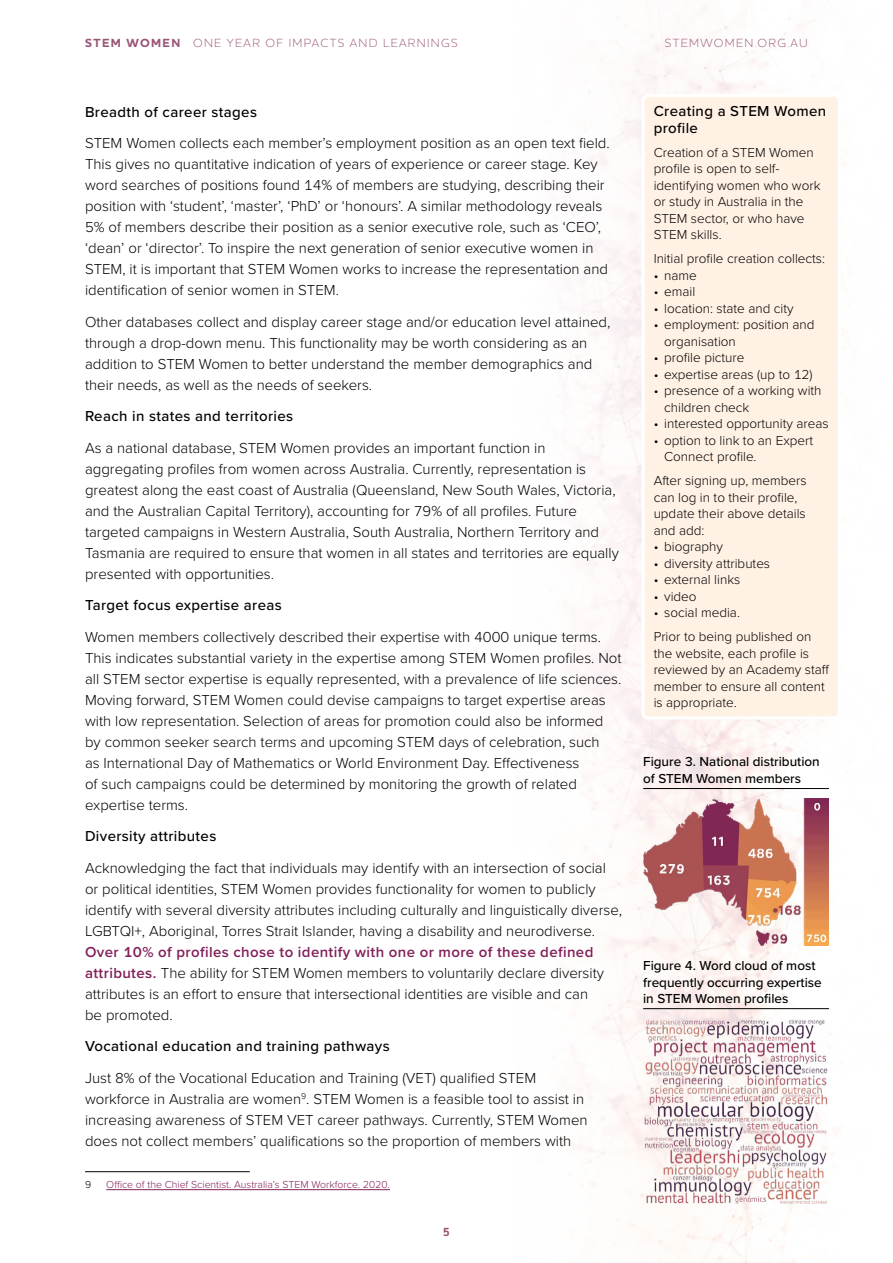
<style>
.page{position:relative;width:893px;height:1263px;background:#fff}
.page>*{position:absolute;margin:0;border:0;box-sizing:border-box;transform-origin:0 0}
.t1{font:300 15px/21px "Proxima Nova";color:#000}
.t2{font:500 15px/16.5px "Proxima Nova";letter-spacing:.025em;color:#000}
.t3{font:300 13.5px/16.5px "Proxima Nova";color:#000}
.t4{font:500 13.5px/16.5px "Proxima Nova";color:#000}
.t5{font:300 12px "Houschka Pro";letter-spacing:.115em;color:#995476}
.t6{font:700 12px "Houschka Pro";color:#995476}
.t7{font:300 10.5px "Proxima Nova";color:#82205a}
.t8{font:300 10.5px "Proxima Nova";color:#000}
.s1{font-weight:700}
.s2{font-weight:600;color:#82205a}
</style>
<div class="page">
<img style="left:85px;top:5px;width:748px;height:1258px">
<hr style="left:85px;top:1171px;width:165px;height:1px;background:#000">
<hr style="left:106px;top:1189px;width:284px;height:1px;background:#82205a">
<div style="left:643px;top:95px;width:196px;height:623px;background:#fff1e4;border-radius:5px"></div>
<div style="left:642px;top:94px;width:199px;height:625px;border:3px solid #fff;border-radius:5px"></div>
<hr style="left:643px;top:788px;width:186px;height:1px;background:#000">
<hr style="left:643px;top:1008px;width:186px;height:1px;background:#000">
<img style="left:643px;top:799px;width:186px;height:146px">
<img style="left:643px;top:1019px;width:186px;height:185px">
<p class="t5" style="left:85px;top:35px;width:374px"><span class="s1">STEM WOMEN</span> ONE YEAR OF IMPACTS AND LEARNINGS</p>
<p class="t5" style="left:665px;top:35px;width:144px">STEMWOMEN.ORG.AU</p>
<p class="t2" style="left:85px;top:103px;width:173px">Breadth of career stages</p>
<p class="t1" style="left:85px;top:132px;width:526px">STEM Women collects each member’s employment position as an open text field.<br>This gives no quantitative indication of years of experience or career stage. Key word searches of positions found 14% of members are studying, describing their position with ‘student’, ‘master’, ‘PhD’ or ‘honours’. A similar methodology reveals 5% of members describe their position as a senior executive role, such as ‘CEO’, ‘dean’ or ‘director’. To inspire the next generation of senior executive women in STEM, it is important that STEM Women works to increase the representation and identification of senior women in STEM.</p>
<p class="t1" style="left:85px;top:310px;width:527px">Other databases collect and display career stage and/or education level attained, through a drop-down menu. This functionality may be worth considering as an addition to STEM Women to better understand the member demographics and their needs, as well as the needs of seekers.</p>
<p class="t2" style="left:85px;top:408px;width:210px">Reach in states and territories</p>
<p class="t1" style="left:85px;top:436px;width:535px">As a national database, STEM Women provides an important function in aggregating profiles from women across Australia. Currently, representation is greatest along the east coast of Australia (Queensland, New South Wales, Victoria, and the Australian Capital Territory), accounting for 79% of all profiles. Future targeted campaigns in Western Australia, South Australia, Northern Territory and Tasmania are required to ensure that women in all states and territories are equally presented with opportunities.</p>
<p class="t2" style="left:85px;top:597px;width:198px">Target focus expertise areas</p>
<p class="t1" style="left:85px;top:625px;width:538px">Women members collectively described their expertise with 4000 unique terms.<br>This indicates substantial variety in the expertise among STEM Women profiles. Not all STEM sector expertise is equally represented, with a prevalence of life sciences.<br>Moving forward, STEM Women could devise campaigns to target expertise areas with low representation. Selection of areas for promotion could also be informed by common seeker search terms and upcoming STEM days of celebration, such<br>as International Day of Mathematics or World Environment Day. Effectiveness<br>of such campaigns could be determined by monitoring the growth of related expertise terms.</p>
<p class="t2" style="left:85px;top:828px;width:133px">Diversity attributes</p>
<p class="t1" style="left:85px;top:856px;width:538px">Acknowledging the fact that individuals may identify with an intersection of social or political identities, STEM Women provides functionality for women to publicly identify with several diversity attributes including culturally and linguistically diverse, LGBTQI+, Aboriginal, Torres Strait Islander, having a disability and neurodiverse.</p>
<p class="t1" style="left:85px;top:940px;width:520px"><span class="s2">Over 10% of profiles chose to identify with one or more of these defined attributes.</span> The ability for STEM Women members to voluntarily declare diversity attributes is an effort to ensure that intersectional identities are visible and can be promoted.</p>
<p class="t2" style="left:85px;top:1038px;width:306px">Vocational education and training pathways</p>
<p class="t1" style="left:85px;top:1066px;width:504px">Just 8% of the Vocational Education and Training (VET) qualified STEM workforce in Australia are women<sup>9</sup>. STEM Women is a feasible tool to assist in increasing awareness of STEM VET career pathways. Currently, STEM Women does not collect members’ qualifications so the proportion of members with</p>
<p class="t8" style="left:85px;top:1176px;width:8px">9</p>
<p class="t7" style="left:106px;top:1176px;width:285px">Office of the Chief Scientist. Australia’s STEM Workforce. 2020.</p>
<p class="t6" style="left:443px;top:1224px;width:9px">5</p>
<p class="t2" style="left:654px;top:103px;width:174px">Creating a STEM Women profile</p>
<p class="t3" style="left:654px;top:143px;width:168px">Creation of a STEM Women profile is open to self&shy;identifying women who work or study in Australia in the<br>STEM sector, or who have<br>STEM skills.</p>
<p class="t3" style="left:654px;top:250px;width:173px">Initial profile creation collects:</p>
<p class="t3" style="left:654px;top:266px;width:45px">• name</p>
<p class="t3" style="left:654px;top:283px;width:43px">• email</p>
<p class="t3" style="left:654px;top:299px;width:141px">• location: state and city</p>
<p class="t3" style="left:664px;top:316px;width:152px;text-indent:-11px">• employment: position and organisation</p>
<p class="t3" style="left:654px;top:349px;width:92px">• profile picture</p>
<p class="t3" style="left:654px;top:365px;width:160px">• expertise areas (up to 12)</p>
<p class="t3" style="left:664px;top:382px;width:159px;text-indent:-11px">• presence of a working with children check</p>
<p class="t3" style="left:654px;top:415px;width:176px">• interested opportunity areas</p>
<p class="t3" style="left:664px;top:431px;width:150px;text-indent:-11px">• option to link to an Expert<br>Connect profile.</p>
<p class="t3" style="left:654px;top:472px;width:154px">After signing up, members can log in to their profile, update their above details and add:</p>
<p class="t3" style="left:654px;top:538px;width:71px">• biography</p>
<p class="t3" style="left:654px;top:554px;width:118px">• diversity attributes</p>
<p class="t3" style="left:654px;top:571px;width:88px">• external links</p>
<p class="t3" style="left:654px;top:587px;width:44px">• video</p>
<p class="t3" style="left:654px;top:600px;width:159px;line-height:24px">• social media.<br>Prior to being published on</p>
<p class="t3" style="left:654px;top:644px;width:177px">the website, each profile is reviewed by an Academy staff member to ensure all content is appropriate.</p>
<p class="t4" style="left:643px;top:753px;width:178px">Figure 3. National distribution of STEM Women members</p>
<p class="t4" style="left:643px;top:957px;width:180px">Figure 4. Word cloud of most frequently occurring expertise in STEM Women profiles</p>
</div>
